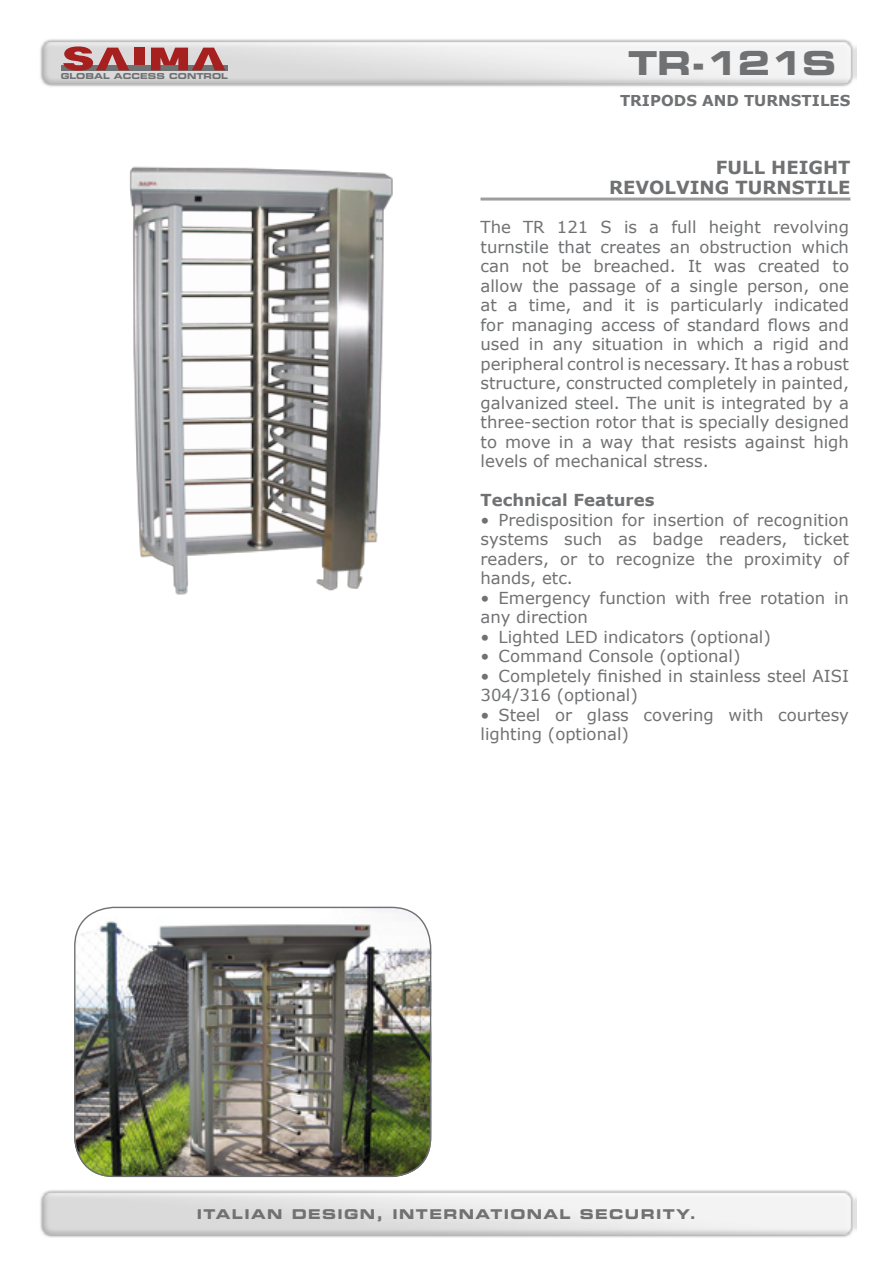
<style>
.page{position:relative;width:893px;height:1263px;background:#fff}
.page>*{position:absolute;margin:0;border:0;box-sizing:border-box;transform-origin:0 0}
.t1{font:33px "Eurostile LT Std Bold Ex 2";letter-spacing:-.01em;color:#707173}
.t2{font:700 18px/19.5px "Verdana";color:#707173;text-align:right}
.t3{font:16.5px/19.5px "Verdana";color:#707173}
.t4{font:700 16.5px "Verdana";color:#707173}
.t5{font:700 15px "Verdana";color:#707173}
.t6{font:13.5px "Eurostile LT Std Bold Ex 2";letter-spacing:.1em;color:#707173}
.t7{font:8.25px "Eurostile LT Std Bold Ex 2";color:#707173}
</style>
<div class="page">
<img style="left:40px;top:1190px;width:816px;height:48px">
<img style="left:40px;top:39px;width:817px;height:48px">
<div style="left:61px;top:65px;width:167px;height:5px;background:#707173"></div>
<svg style="left:63px;top:46px;width:66px;height:25px;background:#b36d6d"></svg>
<div style="left:134px;top:48px;width:11px;height:17px;background:#a62020"></div>
<svg style="left:151px;top:48px;width:74px;height:22px;background:#ae5b5b"></svg>
<hr style="left:480px;top:198px;width:370px;height:3px;background:#9c9d9f">
<img style="left:130px;top:166px;width:263px;height:429px">
<img style="left:74px;top:907px;width:357px;height:270px">
<div style="left:74px;top:907px;width:357px;height:270px;border:1px solid #707173;border-radius:39px"></div>
<p class="t7" style="left:61px;top:70px;width:169px">GLOBAL ACCESS CONTROL</p>
<h1 class="t1" style="left:628px;top:40px;width:206px">TR-121S</h1>
<p class="t5" style="left:620px;top:90px;width:11px">tri</p>
<p class="t5" style="left:650px;top:90px;width:106px">po ds an d turnstiles</p>
<p class="t2" style="left:609px;top:158px;width:243px">FULL HEIGHT<br>REVOLVING TURNSTILE</p>
<p class="t3" style="left:480px;top:218px;width:370px;text-align:justify">The TR 121 S is a full height revolving turnstile that creates an obstruction which can not be breached. It was created to allow the passage of a single person, one at a time, and it is particularly indicated for managing access of standard flows and used in any situation in which a rigid and peripheral control is necessary. It has a robust structure, constructed completely in painted, galvanized steel. The unit is integrated by a three-section rotor that is specially designed to move in a way that resists against high levels of mechanical stress.</p>
<p class="t4" style="left:480px;top:489px;width:175px">Technical Features</p>
<p class="t3" style="left:480px;top:510px;width:370px;text-align:justify">• Predisposition for insertion of recognition systems such as badge readers, ticket readers, or to recognize the proximity of hands, etc.</p>
<p class="t3" style="left:480px;top:588px;width:370px">• Emergency function with free rotation in any direction</p>
<p class="t3" style="left:480px;top:627px;width:292px">• Lighted LED indicators (optional)</p>
<p class="t3" style="left:480px;top:647px;width:262px">• Command Console (optional)</p>
<p class="t3" style="left:480px;top:666px;width:370px">• Completely finished in stainless steel AISI<br>304/316 (optional)</p>
<p class="t3" style="left:480px;top:705px;width:370px">• Steel or glass covering with courtesy lighting (optional)</p>
<p class="t6" style="left:197px;top:1205px;width:501px">ITALIAN DESIGN, INTERNATIONAL SECURITY.</p>
</div>
